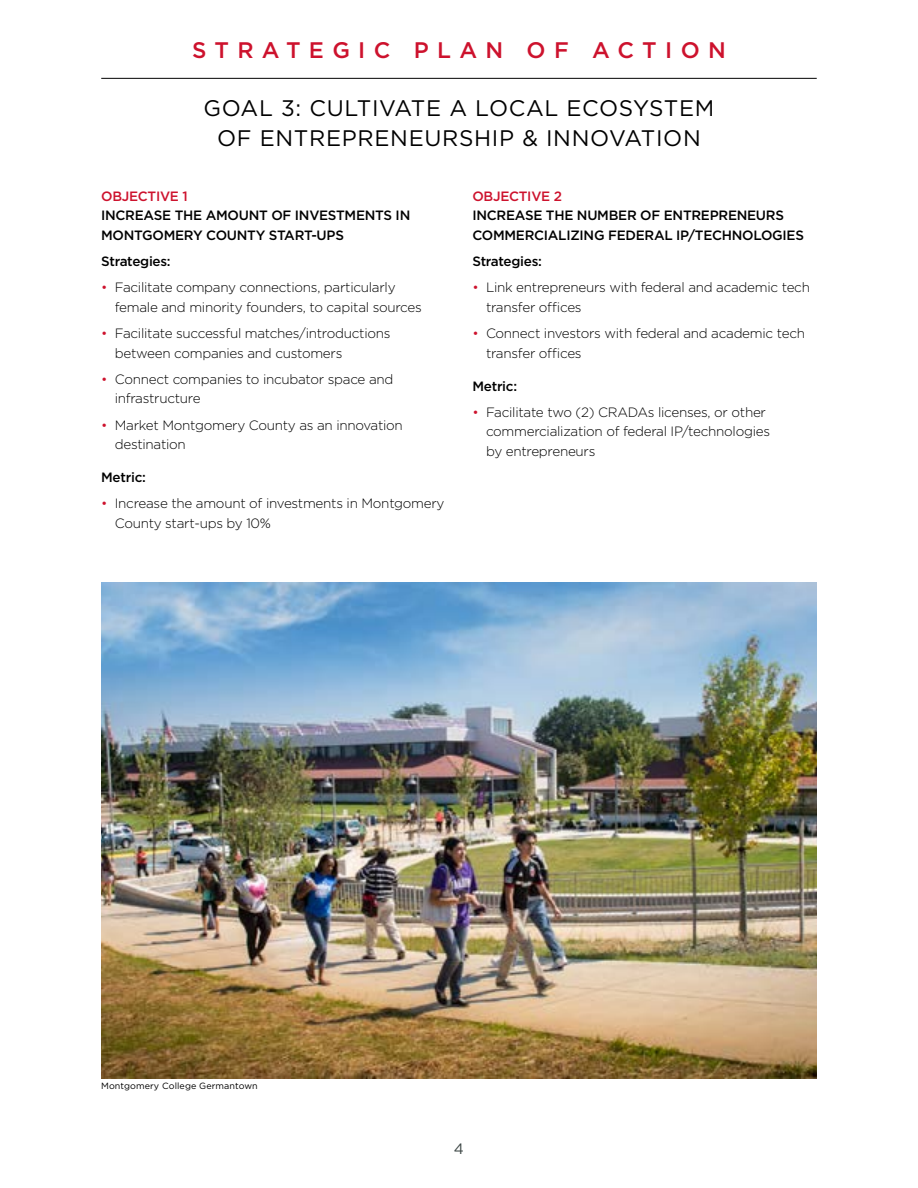
<style>
.page{position:relative;width:918px;height:1188px;background:#fff}
.page>*{position:absolute;margin:0;border:0;box-sizing:border-box;transform-origin:0 0}
.t1{font:22.5px/30px "Gotham";letter-spacing:.03em;color:#000;text-align:center}
.t2{font:500 22.5px "Gotham";letter-spacing:.37em;color:#cd122d}
.t3{font:15px "Gotham";color:#3b4544}
.t4{font:300 13.5px/19.5px "Gotham";letter-spacing:-.02em;color:#000}
.t5{font:500 13.5px/19.5px "Gotham";letter-spacing:-.02em;color:#000}
.t6{font:500 13.5px "Gotham";letter-spacing:-.02em;color:#cd122d}
.t7{font:9px "Gotham";letter-spacing:.01em;color:#000}
.s1{color:#cd122d}
</style>
<div class="page">
<hr style="left:101px;top:78px;width:716px;height:1px;background:#000">
<img style="left:101px;top:582px;width:716px;height:497px">
<h1 class="t2" style="left:192px;top:36px;width:535px">STRATEGIC PLAN OF ACTION</h1>
<h1 class="t1" style="left:203px;top:92px;width:513px">GOAL 3: CULTIVATE A LOCAL ECOSYSTEM<br>OF ENTREPRENEURSHIP &amp; INNOVATION</h1>
<p class="t6" style="left:101px;top:187px;width:88px">OBJECTIVE 1</p>
<p class="t5" style="left:101px;top:206px;width:311px">INCREASE THE AMOUNT OF INVESTMENTS IN<br>MONTGOMERY COUNTY START-UPS</p>
<p class="t5" style="left:101px;top:251px;width:71px">Strategies:</p>
<p class="t4" style="left:115px;top:278px;width:309px;text-indent:-14px"><span class="s1">•</span> Facilitate company connections, particularly female and minority founders, to capital sources</p>
<p class="t4" style="left:115px;top:323px;width:277px;text-indent:-14px"><span class="s1">•</span> Facilitate successful matches/introductions between companies and customers</p>
<p class="t4" style="left:115px;top:369px;width:280px;text-indent:-14px"><span class="s1">•</span> Connect companies to incubator space and infrastructure</p>
<p class="t4" style="left:115px;top:415px;width:290px;text-indent:-14px"><span class="s1">•</span> Market Montgomery County as an innovation destination</p>
<p class="t5" style="left:101px;top:467px;width:46px">Metric:</p>
<p class="t4" style="left:115px;top:493px;width:331px;text-indent:-14px"><span class="s1">•</span> Increase the amount of investments in Montgomery<br>County start-ups by 10%</p>
<p class="t6" style="left:472px;top:187px;width:91px">OBJECTIVE 2</p>
<p class="t5" style="left:472px;top:206px;width:333px">INCREASE THE NUMBER OF ENTREPRENEURS<br>COMMERCIALIZING FEDERAL IP/TECHNOLOGIES</p>
<p class="t5" style="left:472px;top:251px;width:71px">Strategies:</p>
<p class="t4" style="left:486px;top:277px;width:325px;text-indent:-14px"><span class="s1">•</span> Link entrepreneurs with federal and academic tech transfer offices</p>
<p class="t4" style="left:486px;top:323px;width:321px;text-indent:-14px"><span class="s1">•</span> Connect investors with federal and academic tech transfer offices</p>
<p class="t5" style="left:472px;top:376px;width:46px">Metric:</p>
<p class="t4" style="left:486px;top:402px;width:286px;text-indent:-14px"><span class="s1">•</span> Facilitate two (2) CRADAs licenses, or other commercialization of federal IP/technologies by entrepreneurs</p>
<p class="t7" style="left:101px;top:1080px;width:158px">Montgomery College Germantown</p>
<p class="t3" style="left:454px;top:1139px;width:12px">4</p>
</div>
